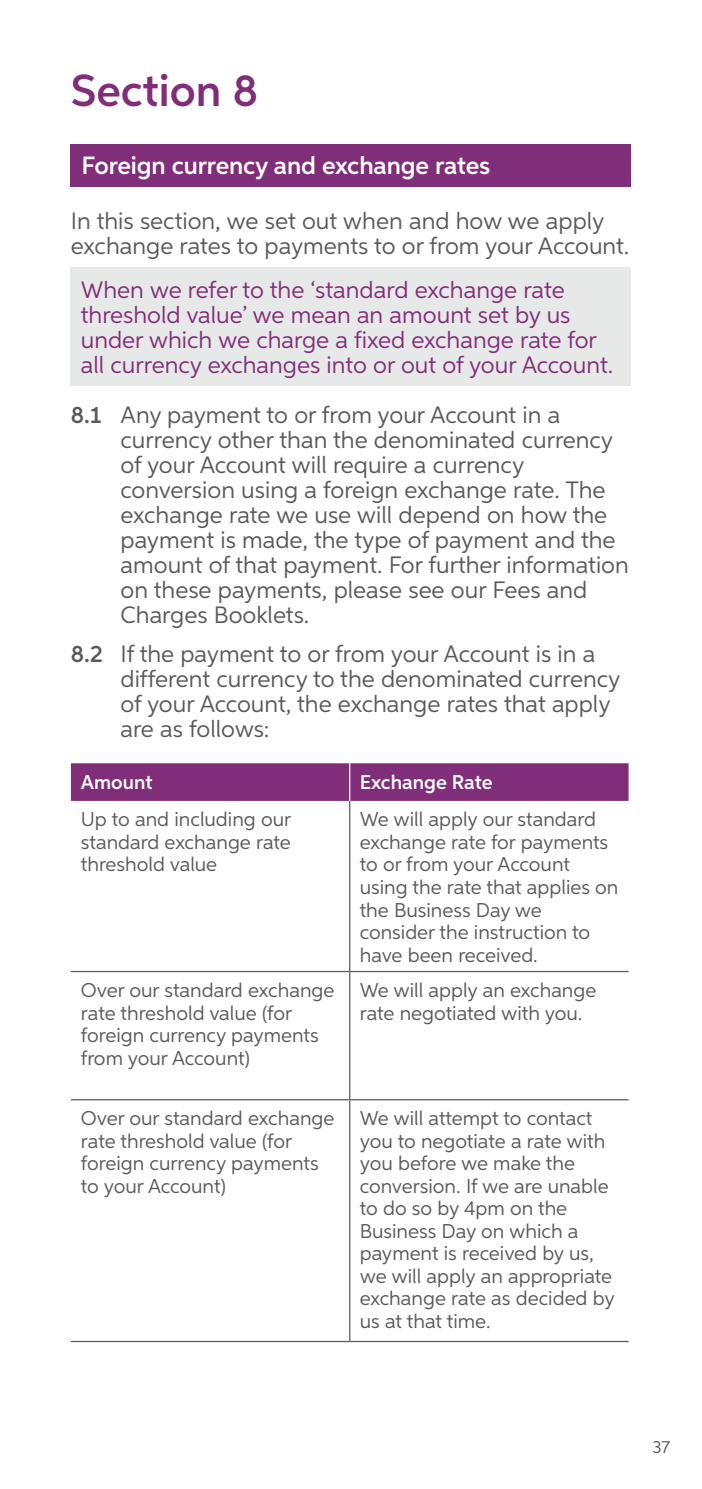
<style>
.page{position:relative;width:702px;height:1489px;background:#fff}
.page>*{position:absolute;margin:0;border:0;box-sizing:border-box;transform-origin:0 0}
.Heading{font:600 45px "Aspira";color:#812e7a}
.Grad_Heading{font:600 25px "Aspira";letter-spacing:-.005em;color:#fff}
.Body_Copy{font:23.75px/25px "Aspira";color:#58595b}
.Heading-2{font:23.75px/25px "Aspira";color:#812e7a}
.Body_Copy-2{font:20px/22.5px "Aspira";color:#58595b}
.Body_Copy-3{font:600 20px "Aspira";color:#fff}
.t1{font:17.5px "Aspira";color:#58595b}
.s1{font-weight:600}
</style>
<div class="page">
<div style="left:71px;top:144px;width:560px;height:43px;background:#812e7a"></div>
<div style="left:71px;top:267px;width:560px;height:118px;background:#e7e8e8"></div>
<div style="left:71px;top:763px;width:557px;height:37px;background:#812e7a"></div>
<hr style="left:349px;top:800px;width:1px;height:170px;background:#58595b">
<hr style="left:71px;top:970px;width:279px;height:2px;background:#58595b">
<hr style="left:350px;top:970px;width:278px;height:2px;background:#58595b">
<hr style="left:349px;top:972px;width:1px;height:127px;background:#58595b">
<hr style="left:71px;top:1099px;width:279px;height:1px;background:#58595b">
<hr style="left:350px;top:1099px;width:278px;height:1px;background:#58595b">
<hr style="left:349px;top:1100px;width:1px;height:240px;background:#58595b">
<hr style="left:349px;top:763px;width:1px;height:37px;background:#fff">
<hr style="left:71px;top:1340px;width:279px;height:1px;background:#58595b">
<hr style="left:350px;top:1340px;width:278px;height:1px;background:#58595b">
<p class="Heading" style="left:71px;top:63px;width:188px">Section 8</p>
<p class="Grad_Heading" style="left:81px;top:150px;width:410px">Foreign currency and exchange rates</p>
<p class="Body_Copy" style="left:71px;top:208px;width:560px">In this section, we set out when and how we apply exchange rates to payments to or from your Account.</p>
<p class="Heading-2" style="left:81px;top:277px;width:533px">When we refer to the ‘standard exchange rate threshold value’ we mean an amount set by us under which we charge a fixed exchange rate for all currency exchanges into or out of your Account.</p>
<p class="Body_Copy" style="left:120px;top:402px;width:510px;text-indent:-50px"><span class="s1">8.1</span> Any payment to or from your Account in a currency other than the denominated currency of your Account will require a currency conversion using a foreign exchange rate. The exchange rate we use will depend on how the payment is made, the type of payment and the amount of that payment. For further information on these payments, please see our Fees and Charges Booklets.</p>
<p class="Body_Copy" style="left:120px;top:641px;width:501px;text-indent:-50px"><span class="s1">8.2</span> If the payment to or from your Account is in a different currency to the denominated currency of your Account, the exchange rates that apply are as follows:</p>
<p class="Body_Copy-3" style="left:81px;top:769px;width:73px">Amount</p>
<p class="Body_Copy-3" style="left:360px;top:769px;width:134px">Exchange Rate</p>
<p class="Body_Copy-2" style="left:81px;top:808px;width:212px;text-align:justify">Up to and including our standard exchange rate threshold value</p>
<p class="Body_Copy-2" style="left:360px;top:808px;width:260px">We will apply our standard exchange rate for payments to or from your Account using the rate that applies on the Business Day we consider the instruction to have been received.</p>
<p class="Body_Copy-2" style="left:81px;top:978px;width:255px">Over our standard exchange rate threshold value (for foreign currency payments from your Account)</p>
<p class="Body_Copy-2" style="left:360px;top:978px;width:238px">We will apply an exchange rate negotiated with you.</p>
<p class="Body_Copy-2" style="left:81px;top:1106px;width:255px">Over our standard exchange rate threshold value (for foreign currency payments to your Account)</p>
<p class="Body_Copy-2" style="left:360px;top:1106px;width:256px">We will attempt to contact you to negotiate a rate with you before we make the conversion. If we are unable to do so by 4pm on the<br>Business Day on which a payment is received by us, we will apply an appropriate exchange rate as decided by us at that time.</p>
<p class="t1" style="left:652px;top:1436px;width:19px">37</p>
</div>
